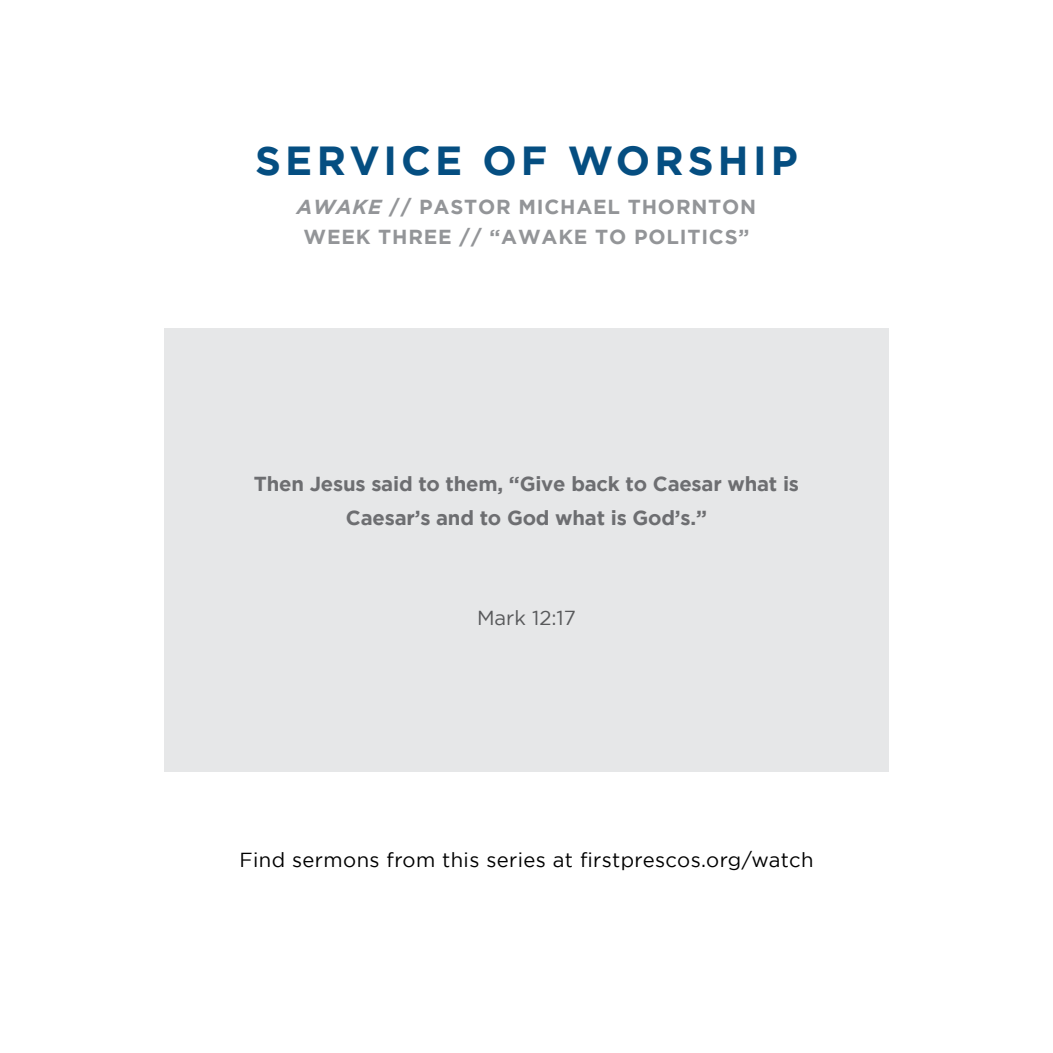
<style>
.page{position:relative;width:1053px;height:1053px;background:#fff}
.page>*{position:absolute;margin:0;border:0;box-sizing:border-box;transform-origin:0 0}
.t1{font:700 40.5px "Gotham";letter-spacing:.1em;color:#054e81}
.t2{font:700 20.25px/33.8px "Gotham";letter-spacing:-.01em;color:#6d6e71;text-align:center}
.t3{font:700 20.25px/29.2px "Gotham";letter-spacing:.04em;color:#939598;text-align:center}
.t4{font:20.25px "Gotham";letter-spacing:.02em;color:#000}
.t5{font:20.25px "Gotham";color:#58595b}
.s1{font-style:italic}
</style>
<div class="page">
<div style="left:164px;top:328px;width:725px;height:444px;background:#e6e7e8"></div>
<h1 class="t1" style="left:255px;top:137px;width:544px">SERVICE OF WORSHIP</h1>
<p class="t3" style="left:297px;top:192px;width:461px"><span class="s1">AWAKE</span> // PASTOR MICHAEL THORNTON<br>WEEK THREE // “AWAKE TO POLITICS”</p>
<p class="t2" style="left:254px;top:466px;width:547px">Then Jesus said to them, “Give back to Caesar what is<br>Caesar’s and to God what is God’s.”</p>
<p class="t5" style="left:477px;top:606px;width:100px">Mark 12:17</p>
<p class="t4" style="left:239px;top:849px;width:576px">Find sermons from this series at firstprescos.org/watch</p>
</div>
